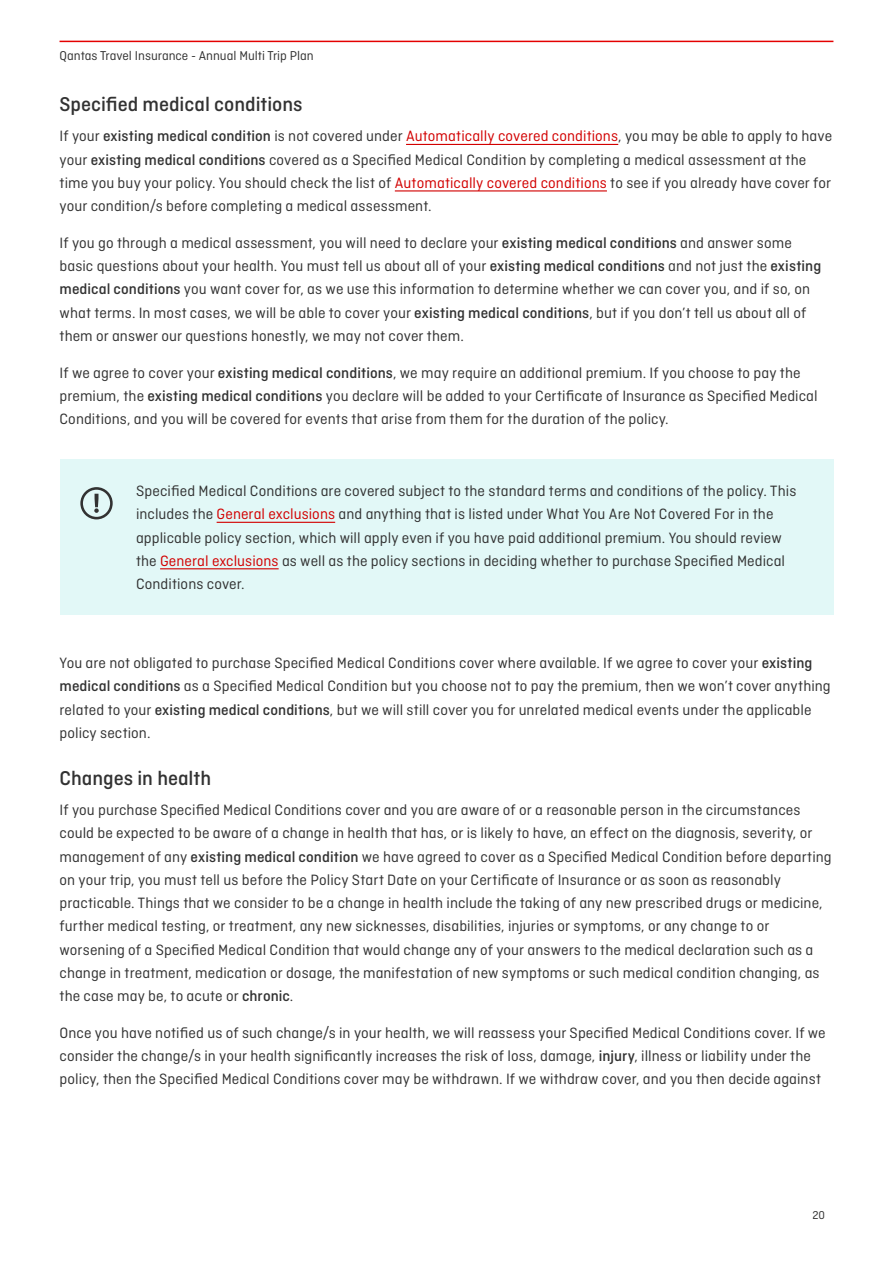
<style>
.page{position:relative;width:893px;height:1263px;background:#fff}
.page>*{position:absolute;margin:0;border:0;box-sizing:border-box;transform-origin:0 0}
.Headline_3{font:500 21px "Ciutadella";color:#323232}
.Body{font:15.75px/23.2px "Ciutadella";letter-spacing:.005em;color:#323232}
.t1{font:13.5px "Ciutadella";color:#323232}
.t2{font:12px "Ciutadella";color:#323232}
.s1{font-weight:500}
.s2{color:#d20000}
</style>
<div class="page">
<hr style="left:60px;top:41px;width:773px;height:1px;background:#e40000">
<hr style="left:406px;top:144px;width:212px;height:1px;background:#d20000">
<hr style="left:395px;top:190px;width:212px;height:1px;background:#d20000">
<div style="left:60px;top:459px;width:773px;height:156px;background:#e2f8f7"></div>
<hr style="left:217px;top:522px;width:118px;height:1px;background:#d20000">
<hr style="left:160px;top:568px;width:119px;height:1px;background:#d20000">
<svg style="left:80px;top:487px;width:33px;height:32px"></svg>
<p class="t1" style="left:60px;top:48px;width:256px">Qantas Travel Insurance - Annual Multi Trip Plan</p>
<h3 class="Headline_3" style="left:60px;top:93px;width:245px">Specified medical conditions</h3>
<p class="Body" style="left:60px;top:125px;width:774px">If your <span class="s1">existing medical condition</span> is not covered under <span class="s2">Automatically covered conditions</span>, you may be able to apply to have your <span class="s1">existing medical conditions</span> covered as a Specified Medical Condition by completing a medical assessment at the time you buy your policy. You should check the list of <span class="s2">Automatically covered conditions</span> to see if you already have cover for your condition/s before completing a medical assessment.</p>
<p class="Body" style="left:60px;top:231px;width:763px">If you go through a medical assessment, you will need to declare your <span class="s1">existing medical conditions</span> and answer some basic questions about your health. You must tell us about all of your <span class="s1">existing medical conditions</span> and not just the <span class="s1">existing medical conditions</span> you want cover for, as we use this information to determine whether we can cover you, and if so, on what terms. In most cases, we will be able to cover your <span class="s1">existing medical conditions</span>, but if you don’t tell us about all of them or answer our questions honestly, we may not cover them.</p>
<p class="Body" style="left:60px;top:361px;width:760px">If we agree to cover your <span class="s1">existing medical conditions</span>, we may require an additional premium. If you choose to pay the premium, the <span class="s1">existing medical conditions</span> you declare will be added to your Certificate of Insurance as Specified Medical<br>Conditions, and you will be covered for events that arise from them for the duration of the policy.</p>
<p class="Body" style="left:136px;top:479px;width:662px">Specified Medical Conditions are covered subject to the standard terms and conditions of the policy. This includes the <span class="s2">General exclusions</span> and anything that is listed under What You Are Not Covered For in the applicable policy section, which will apply even if you have paid additional premium. You should review the <span class="s2">General exclusions</span> as well as the policy sections in deciding whether to purchase Specified Medical Conditions cover.</p>
<p class="Body" style="left:60px;top:651px;width:773px">You are not obligated to purchase Specified Medical Conditions cover where available. If we agree to cover your <span class="s1">existing medical conditions</span> as a Specified Medical Condition but you choose not to pay the premium, then we won’t cover anything related to your <span class="s1">existing medical conditions</span>, but we will still cover you for unrelated medical events under the applicable policy section.</p>
<h3 class="Headline_3" style="left:60px;top:766px;width:153px">Changes in health</h3>
<p class="Body" style="left:60px;top:798px;width:774px">If you purchase Specified Medical Conditions cover and you are aware of or a reasonable person in the circumstances could be expected to be aware of a change in health that has, or is likely to have, an effect on the diagnosis, severity, or management of any <span class="s1">existing medical condition</span> we have agreed to cover as a Specified Medical Condition before departing on your trip, you must tell us before the Policy Start Date on your Certificate of Insurance or as soon as reasonably practicable. Things that we consider to be a change in health include the taking of any new prescribed drugs or medicine, further medical testing, or treatment, any new sicknesses, disabilities, injuries or symptoms, or any change to or worsening of a Specified Medical Condition that would change any of your answers to the medical declaration such as a change in treatment, medication or dosage, the manifestation of new symptoms or such medical condition changing, as the case may be, to acute or <span class="s1">chronic</span>.</p>
<p class="Body" style="left:60px;top:1021px;width:768px">Once you have notified us of such change/s in your health, we will reassess your Specified Medical Conditions cover. If we consider the change/s in your health significantly increases the risk of loss, damage, <span class="s1">injury</span>, illness or liability under the policy, then the Specified Medical Conditions cover may be withdrawn. If we withdraw cover, and you then decide against</p>
<p class="t2" style="left:812px;top:1209px;width:14px">20</p>
</div>
